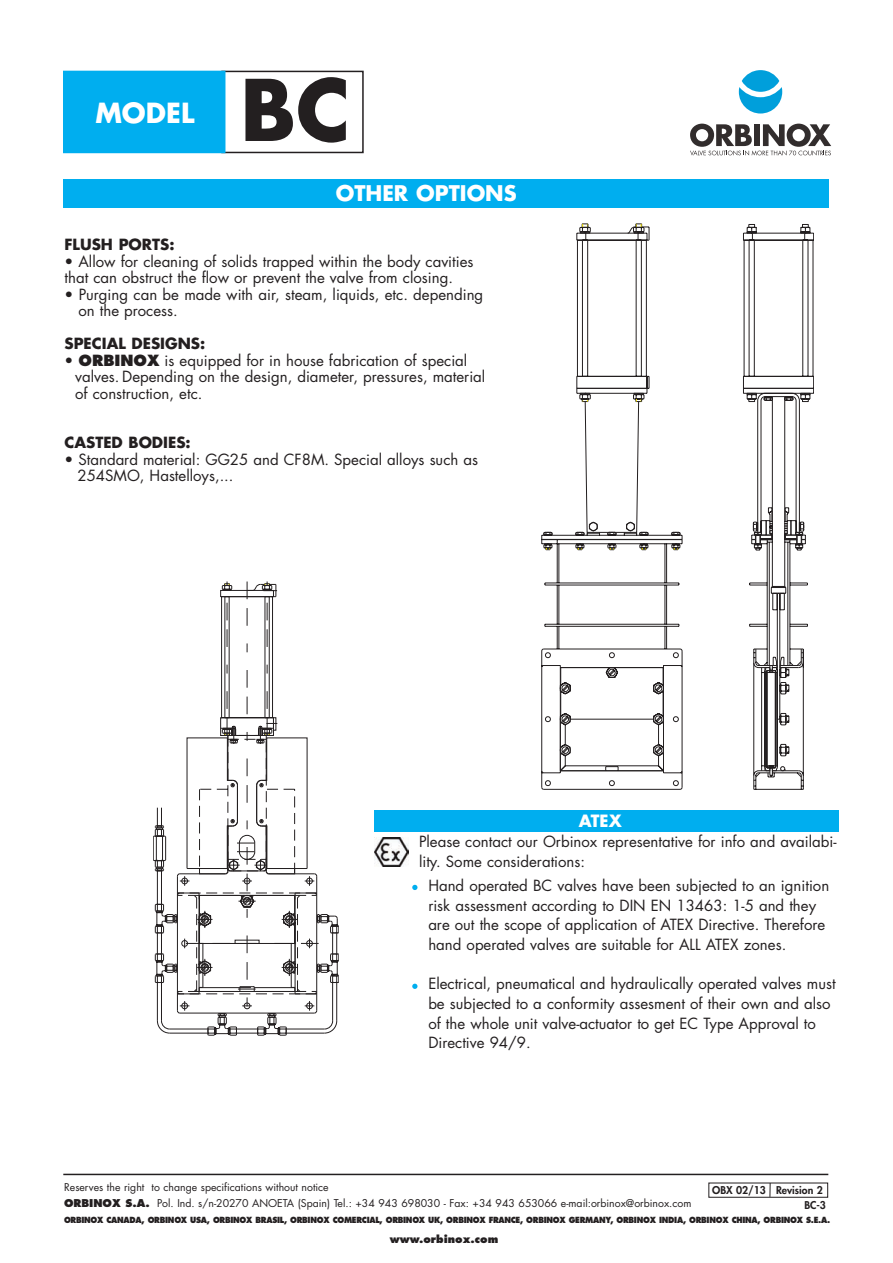
<style>
.page{position:relative;width:893px;height:1263px;background:#fff}
.page>*{position:absolute;margin:0;border:0;box-sizing:border-box;transform-origin:0 0}
.t1{font:700 82.5px "Futura";color:#231f20}
.t2{font:700 27px "Futura";color:#fff}
.t3{font:700 21px "Futura";color:#fff}
.t4{font:700 16.5px "Futura";color:#fff}
.t5{font:15px/19.6px "Futura";color:#231f20}
.t6{font:700 15px "Futura";color:#231f20}
.t7{font:10.5px/16.5px "Futura";color:#231f20}
.t8{font:800 10.5px/15px "Futura";color:#231f20}
.t9{font:800 10.5px "Futura";color:#231f20}
.t10{font:800 8.25px "Futura";letter-spacing:-.035em;color:#231f20;scale:.92 1}
.s1{font-weight:800}
</style>
<div class="page">
<div style="left:64px;top:180px;width:765px;height:28px;background:#00aeef"></div>
<svg style="left:153px;top:581px;width:186px;height:455px"></svg>
<svg style="left:542px;top:531px;width:262px;height:258px"></svg>
<svg style="left:545px;top:224px;width:269px;height:326px"></svg>
<svg style="left:560px;top:522px;width:246px;height:249px"></svg>
<div style="left:221px;top:71px;width:143px;height:82px;border:2px solid #231f20"></div>
<div style="left:64px;top:72px;width:160px;height:80px;background:#00aeef"></div>
<div style="left:63px;top:71px;width:162px;height:82px;border:2px solid #00aeef"></div>
<div style="left:742px;top:70px;width:37px;height:22px;background:#009fdb;border-radius:50%"></div>
<svg style="left:739px;top:87px;width:43px;height:27px"></svg>
<svg style="left:690px;top:124px;width:141px;height:32px"></svg>
<hr style="left:63px;top:1174px;width:765px;height:1px;background:#231f20">
<div style="left:374px;top:810px;width:464px;height:21px;background:#00aeef"></div>
<img style="left:375px;top:837px;width:33px;height:29px">
<svg style="left:412px;top:885px;width:5px;height:5px"></svg>
<svg style="left:412px;top:984px;width:5px;height:5px"></svg>
<svg style="left:769px;top:1183px;width:1px;height:14px"></svg>
<h2 class="t2" style="left:95px;top:100px;width:101px">MODEL</h2>
<h1 class="t1" style="left:240px;top:72px;width:112px">BC</h1>
<h3 class="t3" style="left:336px;top:184px;width:182px">OTHER OPTIONS</h3>
<p class="t6" style="left:64px;top:238px;width:111px">FLUSH PORTS:</p>
<p class="t5" style="left:64px;top:254px;width:411px;line-height:16.5px">• Allow for cleaning of solids trapped within the body cavities that can obstruct the flow or prevent the valve from closing.</p>
<p class="t5" style="left:78px;top:287px;width:406px;line-height:16.5px;text-indent:-14px">• Purging can be made with air, steam, liquids, etc. depending on the process.</p>
<p class="t6" style="left:64px;top:337px;width:142px">SPECIAL DESIGNS:</p>
<p class="t5" style="left:75px;top:353px;width:412px;line-height:16.5px;text-indent:-11px">• <span class="s1">ORBINOX</span> is equipped for in house fabrication of special valves. Depending on the design, diameter, pressures, material of construction, etc.</p>
<p class="t6" style="left:64px;top:436px;width:128px">CASTED BODIES:</p>
<p class="t5" style="left:77px;top:452px;width:402px;line-height:16.5px;text-indent:-13px">• Standard material: GG25 and CF8M. Special alloys such as<br>254SMO, Hastelloys,...</p>
<p class="t4" style="left:579px;top:813px;width:44px">ATEX</p>
<p class="t5" style="left:419px;top:833px;width:419px">Please contact our Orbinox representative for info and availabi&shy;lity. Some considerations:</p>
<p class="t5" style="left:428px;top:877px;width:402px">Hand operated BC valves have been subjected to an ignition risk assessment according to DIN EN 13463: 1-5 and they are out the scope of application of ATEX Directive. Therefore hand operated valves are suitable for ALL ATEX zones.</p>
<p class="t5" style="left:428px;top:975px;width:409px">Electrical, pneumatical and hydraulically operated valves must be subjected to a conformity assesment of their own and also of the whole unit valve-actuator to get EC Type Approval to Directive 94/9.</p>
<p class="t7" style="left:64px;top:1180px;width:629px">Reserves the right to change specifications without notice<br><span class="s1">ORBINOX S.A.</span> Pol. Ind. s/n-20270 ANOETA (Spain) Tel.: +34 943 698030 - Fax: +34 943 653066 e-mail:orbinox@orbinox.com</p>
<p class="t10" style="left:64px;top:1216px;width:834px">ORBINOX CANADA, ORBINOX USA, ORBINOX BRASIL, ORBINOX COMERCIAL, ORBINOX UK, ORBINOX FRANCE, ORBINOX GERMANY, ORBINOX INDIA, ORBINOX CHINA, ORBINOX S.E.A.</p>
<p class="t8" style="left:804px;top:1183px;width:23px;text-indent:-92px">OBX 02/13 Revision 2<br>BC-3</p>
<p class="t9" style="left:390px;top:1234px;width:110px">www.orbinox.com</p>
</div>
